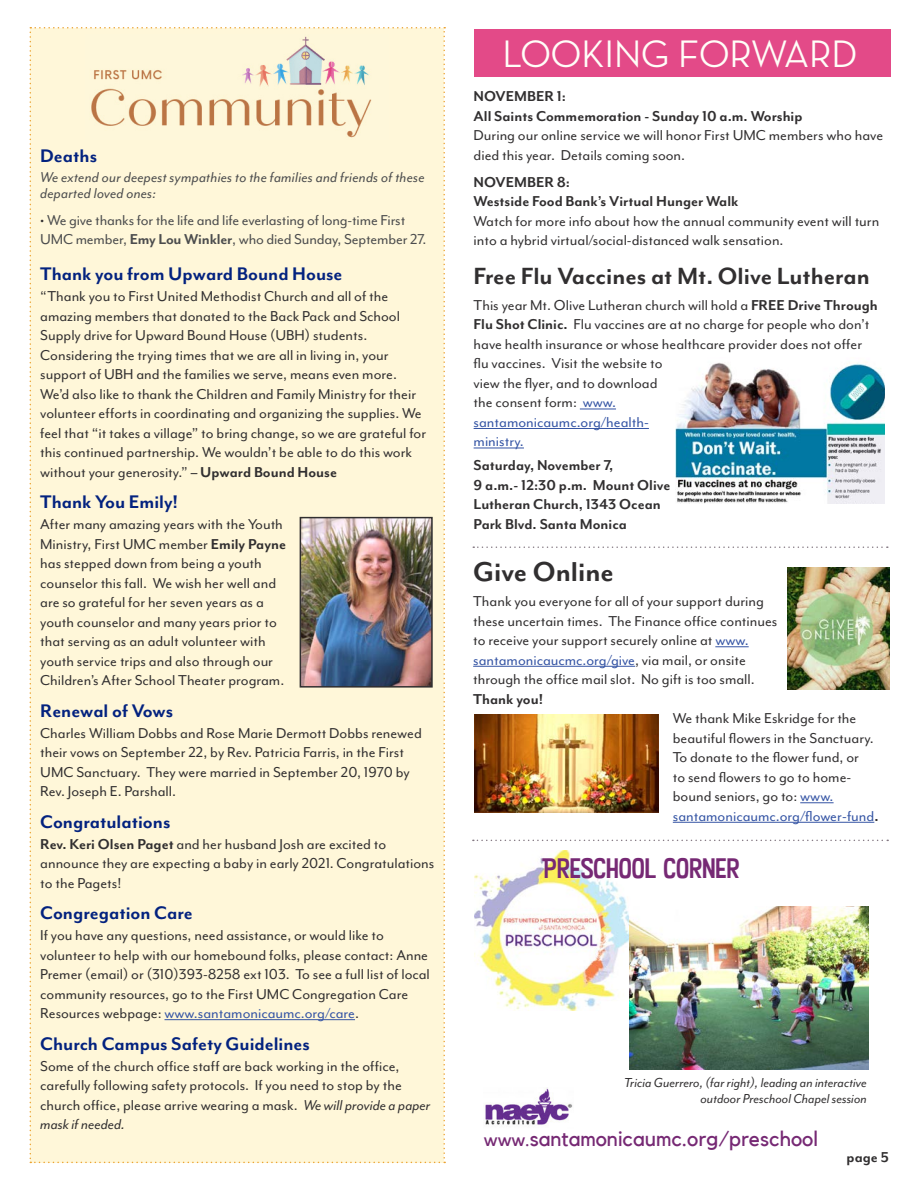
<style>
.page{position:relative;width:918px;height:1188px;background:#fff}
.page>*{position:absolute;margin:0;border:0;box-sizing:border-box;transform-origin:0 0}
.t1{font:500 39px "Neutra Disp";color:#fffef8}
.t2{font:700 31.5px "Mr Eaves Mod OT";color:#312f30}
.t3{font:700 27px "Mr Eaves Mod OT";color:#312f30}
.t4{font:27px "Kon Tiki JF Aloha";color:#762974}
.t5{font:700 21px "Mr Eaves Mod OT";color:#03227f}
.t6{font:21px "Kollektif";color:#762974}
.t7{font:16.5px/19.5px "Mr Eaves Mod OT";color:#312f30}
.t8{font:700 16.5px/19.5px "Mr Eaves Mod OT";color:#312f30}
.t9{font:16.5px/19.5px "Mr Eaves Mod OT";letter-spacing:-.01em;color:#4b4c4d}
.t10{font:italic 16.5px/16.5px "Mr Eaves Mod OT";letter-spacing:.01em;color:#4b4c4d}
.t11{font:italic 15px "Mr Eaves Mod OT";color:#312f30}
.s1{color:#312f30}
.s2{font-weight:700}
.s3{color:#3454a4}
.s4{font-style:italic}
.s5{font-size:17.85px}
</style>
<div class="page">
<div style="left:30px;top:27px;width:415px;height:1136px;background:#fff7d9"></div>
<img style="left:86px;top:35px;width:303px;height:105px">
<hr style="left:715px;top:647px;width:34px;height:1px;background:#3454a4">
<hr style="left:473px;top:666px;width:162px;height:1px;background:#3454a4">
<hr style="left:800px;top:803px;width:34px;height:1px;background:#3454a4">
<hr style="left:673px;top:822px;width:201px;height:1px;background:#3454a4">
<img style="left:788px;top:568px;width:101px;height:121px">
<img style="left:474px;top:714px;width:185px;height:98px">
<hr style="left:165px;top:1019px;width:190px;height:1px;background:#3454a4">
<svg style="left:473px;top:840px;width:415px;height:1px"></svg>
<img style="left:303px;top:520px;width:127px;height:165px">
<div style="left:300px;top:517px;width:133px;height:171px;border:2px solid #312f30"></div>
<img style="left:475px;top:851px;width:155px;height:159px">
<img style="left:485px;top:1088px;width:88px;height:38px">
<img style="left:630px;top:906px;width:238px;height:163px">
<div style="left:474px;top:29px;width:416px;height:48px;background:#e34a88"></div>
<hr style="left:580px;top:409px;width:36px;height:1px;background:#3454a4">
<hr style="left:474px;top:428px;width:175px;height:1px;background:#3454a4">
<hr style="left:474px;top:448px;width:50px;height:1px;background:#3454a4">
<img style="left:676px;top:362px;width:209px;height:142px">
<svg style="left:473px;top:546px;width:415px;height:2px"></svg>
<p class="t5" style="left:40px;top:145px;width:58px">Deaths</p>
<p class="t10" style="left:40px;top:169px;width:386px">We extend our deepest sympathies to the families and friends of these departed loved ones:</p>
<p class="t9" style="left:40px;top:210px;width:388px"><span class="s1">•</span> We give thanks for the life and life everlasting of long-time First<br>UMC member, <span class="s2">Emy Lou Winkler</span>, who died Sunday, September 27.</p>
<p class="t5" style="left:40px;top:262px;width:304px">Thank you from Upward Bound House</p>
<p class="t7" style="left:40px;top:287px;width:387px">“Thank you to First United Methodist Church and all of the amazing members that donated to the Back Pack and School Supply drive for Upward Bound House (UBH) students.<br>Considering the trying times that we are all in living in, your support of UBH and the families we serve, means even more.<br>We’d also like to thank the Children and Family Ministry for their volunteer efforts in coordinating and organizing the supplies. We feel that “it takes a village” to bring change, so we are grateful for this continued partnership. We wouldn’t be able to do this work without your generosity.” <span class="s2">– Upward Bound House</span></p>
<p class="t5" style="left:40px;top:490px;width:139px">Thank You Emily!</p>
<p class="t7" style="left:40px;top:515px;width:244px">After many amazing years with the Youth</p>
<p class="t7" style="left:40px;top:534px;width:247px">Ministry, First UMC member <span class="s2">Emily Payne</span></p>
<p class="t7" style="left:40px;top:554px;width:223px">has stepped down from being a youth</p>
<p class="t7" style="left:40px;top:573px;width:237px">counselor this fall. We wish her well and</p>
<p class="t7" style="left:40px;top:593px;width:225px">are so grateful for her seven years as a</p>
<p class="t7" style="left:40px;top:612px;width:238px">youth counselor and many years prior to</p>
<p class="t7" style="left:40px;top:632px;width:227px">that serving as an adult volunteer with</p>
<p class="t7" style="left:40px;top:651px;width:234px">youth service trips and also through our</p>
<p class="t7" style="left:40px;top:671px;width:246px">Children’s After School Theater program.</p>
<p class="t5" style="left:40px;top:699px;width:134px">Renewal of Vows</p>
<p class="t7" style="left:40px;top:723px;width:383px">Charles William Dobbs and Rose Marie Dermott Dobbs renewed their vows on September 22, by Rev. Patricia Farris, in the First UMC Sanctuary. They were married in September 20, 1970 by Rev. Joseph E. Parshall.</p>
<p class="t5" style="left:40px;top:810px;width:132px">Congratulations</p>
<p class="t7" style="left:40px;top:834px;width:396px"><span class="s2">Rev. Keri Olsen Paget</span> and her husband Josh are excited to announce they are expecting a baby in early 2021. Congratulations to the Pagets!</p>
<p class="t5" style="left:40px;top:901px;width:154px">Congregation Care</p>
<p class="t7" style="left:40px;top:926px;width:391px">If you have any questions, need assistance, or would like to volunteer to help with our homebound folks, please contact: Anne Premer (email) or (310)393-8258 ext 103. To see a full list of local community resources, go to the First UMC Congregation Care Resources webpage: <span class="s3">www.santamonicaumc.org/care</span>.</p>
<p class="t5" style="left:40px;top:1032px;width:271px">Church Campus Safety Guidelines</p>
<p class="t7" style="left:40px;top:1056px;width:392px">Some of the church office staff are back working in the office, carefully following safety protocols. If you need to stop by the church office, please arrive wearing a mask. <span class="s4">We will provide a paper mask if needed.</span></p>
<p class="t1" style="left:502px;top:32px;width:356px">LOOKING FORWARD</p>
<p class="t8" style="left:474px;top:87px;width:94px">NOVEMBER 1:</p>
<p class="t8" style="left:474px;top:106px;width:330px">All Saints Commemoration - Sunday 10 a.m. Worship</p>
<p class="t7" style="left:474px;top:126px;width:411px">During our online service we will honor First UMC members who have died this year. Details coming soon.</p>
<p class="t8" style="left:474px;top:172px;width:98px">NOVEMBER 8:</p>
<p class="t8" style="left:474px;top:192px;width:266px">Westside Food Bank’s Virtual Hunger Walk</p>
<p class="t7" style="left:474px;top:211px;width:407px">Watch for more info about how the annual community event will turn into a hybrid virtual/social-distanced walk sensation.</p>
<p class="t3" style="left:474px;top:262px;width:398px">Free Flu Vaccines at Mt. Olive Lutheran</p>
<p class="t7" style="left:474px;top:295px;width:406px">This year Mt. Olive Lutheran church will hold a <span class="s2">FREE Drive Through Flu Shot Clinic.</span> Flu vaccines are at no charge for people who don’t have health insurance or whose healthcare provider does not offer flu vaccines. Visit the website to<br>view the flyer, and to download<br>the consent form: <span class="s3">www.<br>santamonicaumc.org/health-<br>ministry.</span></p>
<p class="t8" style="left:474px;top:456px;width:141px">Saturday, November 7,</p>
<p class="t8" style="left:474px;top:475px;width:198px">9 a.m.- 12:30 p.m. Mount Olive<br>Lutheran Church, 1343 Ocean<br>Park Blvd. Santa Monica</p>
<h2 class="t2" style="left:473px;top:554px;width:142px">Give Online</h2>
<p class="t7" style="left:473px;top:592px;width:306px">Thank you everyone for all of your support during these uncertain times. The Finance office continues to receive your support securely online at <span class="s3">www. santamonicaucmc.org/give</span>, via mail, or onsite through the office mail slot. No gift is too small.</p>
<p class="t8" style="left:473px;top:689px;width:71px">Thank you!</p>
<p class="t7" style="left:673px;top:709px;width:207px">We thank Mike Eskridge for the beautiful flowers in the Sanctuary.<br>To donate to the flower fund, or<br>to send flowers to go to home&shy;bound seniors, go to: <span class="s3">www. santamonicaumc.org/flower-fund</span><span class="s2">.</span></p>
<p class="t4" style="left:542px;top:852px;width:199px">PRESCHOOL CORNER</p>
<p class="t11" style="left:624px;top:1074px;width:244px">Tricia Guerrero, (far right), leading an interactive</p>
<p class="t11" style="left:700px;top:1091px;width:168px">outdoor Preschool Chapel session</p>
<p class="t6" style="left:484px;top:1126px;width:335px"><span class="s5">www.</span>santamonicaumc.org/preschool</p>
<p class="t8" style="left:847px;top:1148px;width:44px">page 5</p>
</div>
